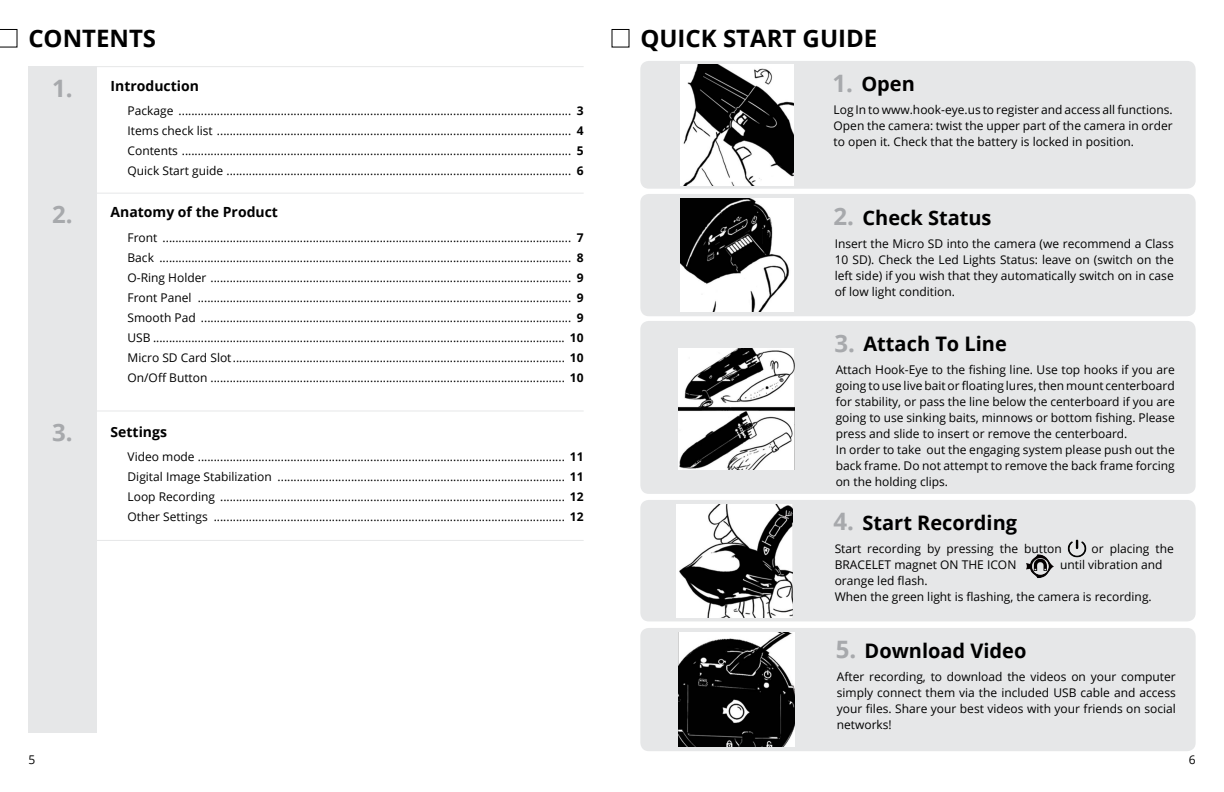
<style>
.page{position:relative;width:1224px;height:792px;background:#fff}
.page>*{position:absolute;margin:0;border:0;box-sizing:border-box;transform-origin:0 0}
.t1{font:700 24px "Open Sans";color:#000}
.t2{font:700 24px "Open Sans";color:#a7a9ac}
.t3{font:700 20px "Open Sans";color:#000}
.t4{font:700 14px "Open Sans";color:#000}
.t5{font:12px/16px "Open Sans";color:#000;text-align:justify}
.s1{font-weight:700}
</style>
<div class="page">
<div style="left:640px;top:61px;width:556px;height:128px;background:#e6e7e8;border-radius:9px"></div>
<div style="left:640px;top:321px;width:556px;height:173px;background:#e6e7e8;border-radius:9px"></div>
<div style="left:640px;top:628px;width:556px;height:123px;background:#e6e7e8;border-radius:9px"></div>
<div style="left:640px;top:194px;width:556px;height:122px;background:#e6e7e8;border-radius:9px"></div>
<div style="left:640px;top:500px;width:556px;height:121px;background:#e6e7e8;border-radius:9px"></div>
<div style="left:28px;top:67px;width:68px;height:666px;background:#e6e7e8"></div>
<hr style="left:28px;top:66px;width:556px;height:1px;background:#e6e7e8">
<hr style="left:28px;top:193px;width:556px;height:1px;background:#e6e7e8">
<hr style="left:28px;top:410px;width:556px;height:1px;background:#e6e7e8">
<hr style="left:28px;top:540px;width:556px;height:1px;background:#e6e7e8">
<img style="left:678px;top:349px;width:116px;height:120px">
<img style="left:676px;top:504px;width:116px;height:114px">
<img style="left:678px;top:633px;width:116px;height:114px">
<img style="left:1068px;top:539px;width:18px;height:19px">
<img style="left:1026px;top:554px;width:28px;height:24px">
<svg style="left:0;top:29px;width:18px;height:19px"></svg>
<img style="left:680px;top:65px;width:114px;height:120px">
<img style="left:680px;top:198px;width:114px;height:114px">
<h1 class="t1" style="left:28px;top:21px;width:129px">CONTENTS</h1>
<h1 class="t2" style="left:52px;top:71px;width:22px">1.</h1>
<p class="t4" style="left:111px;top:76px;width:90px">Introduction</p>
<h1 class="t2" style="left:52px;top:198px;width:22px">2.</h1>
<h1 class="t2" style="left:52px;top:415px;width:22px">3.</h1>
<p class="t5" style="left:128px;top:100px;width:457px;line-height:20px">Package ........................................................................................................................... <span class="s1">3<br></span>Items check list ............................................................................................................... <span class="s1">4<br></span>Contents .......................................................................................................................... <span class="s1">5<br></span>Quick Start guide ............................................................................................................ <span class="s1">6</span></p>
<p class="t4" style="left:111px;top:202px;width:169px">Anatomy of the Product</p>
<p class="t5" style="left:128px;top:227px;width:458px;line-height:20px">Front ................................................................................................................................ <span class="s1">7<br></span>Back ................................................................................................................................. <span class="s1">8<br></span>O-Ring Holder ................................................................................................................. <span class="s1">9<br></span>Front Panel ..................................................................................................................... <span class="s1">9<br></span>Smooth Pad .................................................................................................................... <span class="s1">9<br></span>USB ................................................................................................................................. <span class="s1">10<br></span>Micro SD Card Slot........................................................................................................ <span class="s1">10<br></span>On/Off Button ............................................................................................................... <span class="s1">10</span></p>
<p class="t4" style="left:111px;top:422px;width:58px">Settings</p>
<p class="t5" style="left:128px;top:446px;width:458px;line-height:20px">Video mode ................................................................................................................... <span class="s1">11<br></span>Digital Image Stabilization .......................................................................................... <span class="s1">11<br></span>Loop Recording ............................................................................................................ <span class="s1">12<br></span>Other Settings .............................................................................................................. <span class="s1">12</span></p>
<h1 class="t1" style="left:640px;top:21px;width:238px">QUICK START GUIDE</h1>
<h1 class="t2" style="left:833px;top:66px;width:22px">1.</h1>
<h2 class="t3" style="left:861px;top:70px;width:55px">Open</h2>
<p class="t5" style="left:834px;top:102px;width:341px">Log In to www.hook-eye.us to register and access all functions.<br>Open the camera: twist the upper part of the camera in order to open it. Check that the battery is locked in position.</p>
<h1 class="t2" style="left:834px;top:200px;width:22px">2.</h1>
<h2 class="t3" style="left:862px;top:203px;width:131px">Check Status</h2>
<p class="t5" style="left:835px;top:235px;width:341px">Insert the Micro SD into the camera (we recommend a Class 10 SD). Check the Led Lights Status: leave on (switch on the left side) if you wish that they automatically switch on in case of low light condition.</p>
<h1 class="t2" style="left:835px;top:326px;width:22px">3.</h1>
<h2 class="t3" style="left:863px;top:329px;width:145px">Attach To Line</h2>
<p class="t5" style="left:836px;top:361px;width:341px;text-align:left">Attach Hook-Eye to the fishing line. Use top hooks if you are going to use live bait or floating lures, then mount centerboard for stability, or pass the line below the centerboard if you are going to use sinking baits, minnows or bottom fishing. Please press and slide to insert or remove the centerboard.<br>In order to take out the engaging system please push out the back frame. Do not attempt to remove the back frame forcing on the holding clips.</p>
<h1 class="t2" style="left:834px;top:505px;width:22px">4.</h1>
<h2 class="t3" style="left:862px;top:508px;width:156px">Start Recording</h2>
<p class="t5" style="left:835px;top:540px;width:229px">Start recording by pressing the button</p>
<p class="t5" style="left:1092px;top:540px;width:84px">or placing the</p>
<p class="t5" style="left:835px;top:556px;width:183px">BRACELET magnet ON THE ICON</p>
<p class="t5" style="left:1060px;top:556px;width:104px">until vibration and</p>
<p class="t5" style="left:835px;top:572px;width:319px">orange led flash.<br>When the green light is flashing, the camera is recording.</p>
<h1 class="t2" style="left:836px;top:633px;width:22px">5.</h1>
<h2 class="t3" style="left:865px;top:636px;width:163px">Download Video</h2>
<p class="t5" style="left:837px;top:668px;width:341px">After recording, to download the videos on your computer simply connect them via the included USB cable and access your files. Share your best videos with your friends on social networks!</p>
<p class="t5" style="left:28px;top:751px;width:8px">5</p>
<p class="t5" style="left:1189px;top:751px;width:8px">6</p>
</div>
